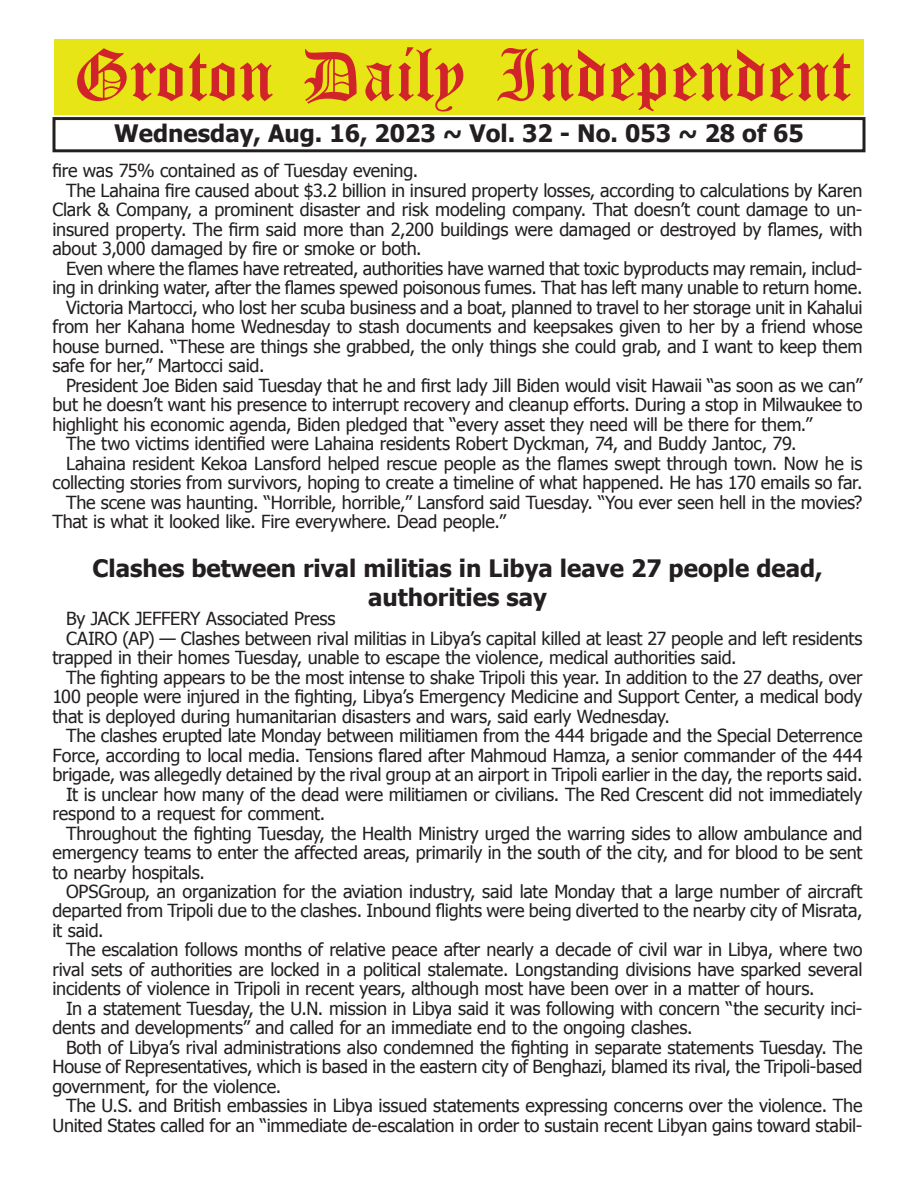
<style>
.page{position:relative;width:918px;height:1188px;background:#fff}
.page>*{position:absolute;margin:0;border:0;box-sizing:border-box;transform-origin:0 0}
.t1{font:54px "Old English Five";color:#d1232a}
.t2{font:700 24px/28.8px "Tahoma";color:#231f20;text-align:center}
.t3{font:18px "Tahoma";letter-spacing:-.015em;color:#231f20}
</style>
<div class="page">
<div style="left:52px;top:117px;width:814px;height:35px;border:3px solid #231f20"></div>
<div style="left:54px;top:40px;width:810px;height:75px;background:#e7e515"></div>
<h1 class="t1" style="left:73px;top:50px;width:779px">Groton Daily Independent</h1>
<h2 class="t2" style="left:114px;top:117px;width:691px">Wednesday, Aug. 16, 2023 ~ Vol. 32 - No. 053 ~ 28 of 65</h2>
<p class="t3" style="left:52px;top:159px;width:367px">fire was 75% contained as of Tuesday evening.</p>
<p class="t3" style="left:66px;top:178px;width:798px">The Lahaina fire caused about $3.2 billion in insured property losses, according to calculations by Karen</p>
<p class="t3" style="left:52px;top:198px;width:811px">Clark &amp; Company, a prominent disaster and risk modeling company. That doesn’t count damage to un-</p>
<p class="t3" style="left:52px;top:217px;width:812px">insured property. The firm said more than 2,200 buildings were damaged or destroyed by flames, with</p>
<p class="t3" style="left:52px;top:237px;width:371px">about 3,000 damaged by fire or smoke or both.</p>
<p class="t3" style="left:66px;top:256px;width:798px">Even where the flames have retreated, authorities have warned that toxic byproducts may remain, includ-</p>
<p class="t3" style="left:52px;top:276px;width:812px">ing in drinking water, after the flames spewed poisonous fumes. That has left many unable to return home.</p>
<p class="t3" style="left:66px;top:295px;width:798px">Victoria Martocci, who lost her scuba business and a boat, planned to travel to her storage unit in Kahalui</p>
<p class="t3" style="left:52px;top:315px;width:812px">from her Kahana home Wednesday to stash documents and keepsakes given to her by a friend whose</p>
<p class="t3" style="left:52px;top:334px;width:811px">house burned. “These are things she grabbed, the only things she could grab, and I want to keep them</p>
<p class="t3" style="left:52px;top:354px;width:213px">safe for her,” Martocci said.</p>
<p class="t3" style="left:66px;top:373px;width:798px">President Joe Biden said Tuesday that he and first lady Jill Biden would visit Hawaii “as soon as we can”</p>
<p class="t3" style="left:52px;top:393px;width:811px">but he doesn’t want his presence to interrupt recovery and cleanup efforts. During a stop in Milwaukee to</p>
<p class="t3" style="left:52px;top:412px;width:761px">highlight his economic agenda, Biden pledged that “every asset they need will be there for them.”</p>
<p class="t3" style="left:66px;top:432px;width:732px">The two victims identified were Lahaina residents Robert Dyckman, 74, and Buddy Jantoc, 79.</p>
<p class="t3" style="left:66px;top:451px;width:798px">Lahaina resident Kekoa Lansford helped rescue people as the flames swept through town. Now he is</p>
<p class="t3" style="left:52px;top:471px;width:811px">collecting stories from survivors, hoping to create a timeline of what happened. He has 170 emails so far.</p>
<p class="t3" style="left:66px;top:490px;width:798px">The scene was haunting. “Horrible, horrible,” Lansford said Tuesday. “You ever seen hell in the movies?</p>
<p class="t3" style="left:52px;top:510px;width:455px">That is what it looked like. Fire everywhere. Dead people.”</p>
<h2 class="t2" style="left:92px;top:552px;width:732px">Clashes between rival militias in Libya leave 27 people dead, authorities say</h2>
<p class="t3" style="left:66px;top:606px;width:271px">By JACK JEFFERY Associated Press</p>
<p class="t3" style="left:66px;top:626px;width:798px">CAIRO (AP) — Clashes between rival militias in Libya’s capital killed at least 27 people and left residents</p>
<p class="t3" style="left:52px;top:645px;width:686px">trapped in their homes Tuesday, unable to escape the violence, medical authorities said.</p>
<p class="t3" style="left:66px;top:665px;width:798px">The fighting appears to be the most intense to shake Tripoli this year. In addition to the 27 deaths, over</p>
<p class="t3" style="left:52px;top:684px;width:812px">100 people were injured in the fighting, Libya’s Emergency Medicine and Support Center, a medical body</p>
<p class="t3" style="left:52px;top:704px;width:619px">that is deployed during humanitarian disasters and wars, said early Wednesday.</p>
<p class="t3" style="left:66px;top:723px;width:798px">The clashes erupted late Monday between militiamen from the 444 brigade and the Special Deterrence</p>
<p class="t3" style="left:52px;top:743px;width:811px">Force, according to local media. Tensions flared after Mahmoud Hamza, a senior commander of the 444</p>
<p class="t3" style="left:52px;top:762px;width:811px">brigade, was allegedly detained by the rival group at an airport in Tripoli earlier in the day, the reports said.</p>
<p class="t3" style="left:66px;top:782px;width:798px">It is unclear how many of the dead were militiamen or civilians. The Red Crescent did not immediately</p>
<p class="t3" style="left:52px;top:801px;width:274px">respond to a request for comment.</p>
<p class="t3" style="left:66px;top:821px;width:798px">Throughout the fighting Tuesday, the Health Ministry urged the warring sides to allow ambulance and</p>
<p class="t3" style="left:52px;top:840px;width:812px">emergency teams to enter the affected areas, primarily in the south of the city, and for blood to be sent</p>
<p class="t3" style="left:52px;top:860px;width:154px">to nearby hospitals.</p>
<p class="t3" style="left:66px;top:879px;width:798px">OPSGroup, an organization for the aviation industry, said late Monday that a large number of aircraft</p>
<p class="t3" style="left:52px;top:899px;width:812px">departed from Tripoli due to the clashes. Inbound flights were being diverted to the nearby city of Misrata,</p>
<p class="t3" style="left:52px;top:918px;width:53px">it said.</p>
<p class="t3" style="left:66px;top:938px;width:798px">The escalation follows months of relative peace after nearly a decade of civil war in Libya, where two</p>
<p class="t3" style="left:52px;top:957px;width:812px">rival sets of authorities are locked in a political stalemate. Longstanding divisions have sparked several</p>
<p class="t3" style="left:52px;top:977px;width:764px">incidents of violence in Tripoli in recent years, although most have been over in a matter of hours.</p>
<p class="t3" style="left:66px;top:996px;width:798px">In a statement Tuesday, the U.N. mission in Libya said it was following with concern “the security inci-</p>
<p class="t3" style="left:52px;top:1016px;width:642px">dents and developments” and called for an immediate end to the ongoing clashes.</p>
<p class="t3" style="left:66px;top:1035px;width:798px">Both of Libya’s rival administrations also condemned the fighting in separate statements Tuesday. The</p>
<p class="t3" style="left:52px;top:1055px;width:811px">House of Representatives, which is based in the eastern city of Benghazi, blamed its rival, the Tripoli-based</p>
<p class="t3" style="left:52px;top:1074px;width:230px">government, for the violence.</p>
<p class="t3" style="left:66px;top:1094px;width:798px">The U.S. and British embassies in Libya issued statements expressing concerns over the violence. The</p>
<p class="t3" style="left:52px;top:1113px;width:811px">United States called for an “immediate de-escalation in order to sustain recent Libyan gains toward stabil-</p>
</div>
